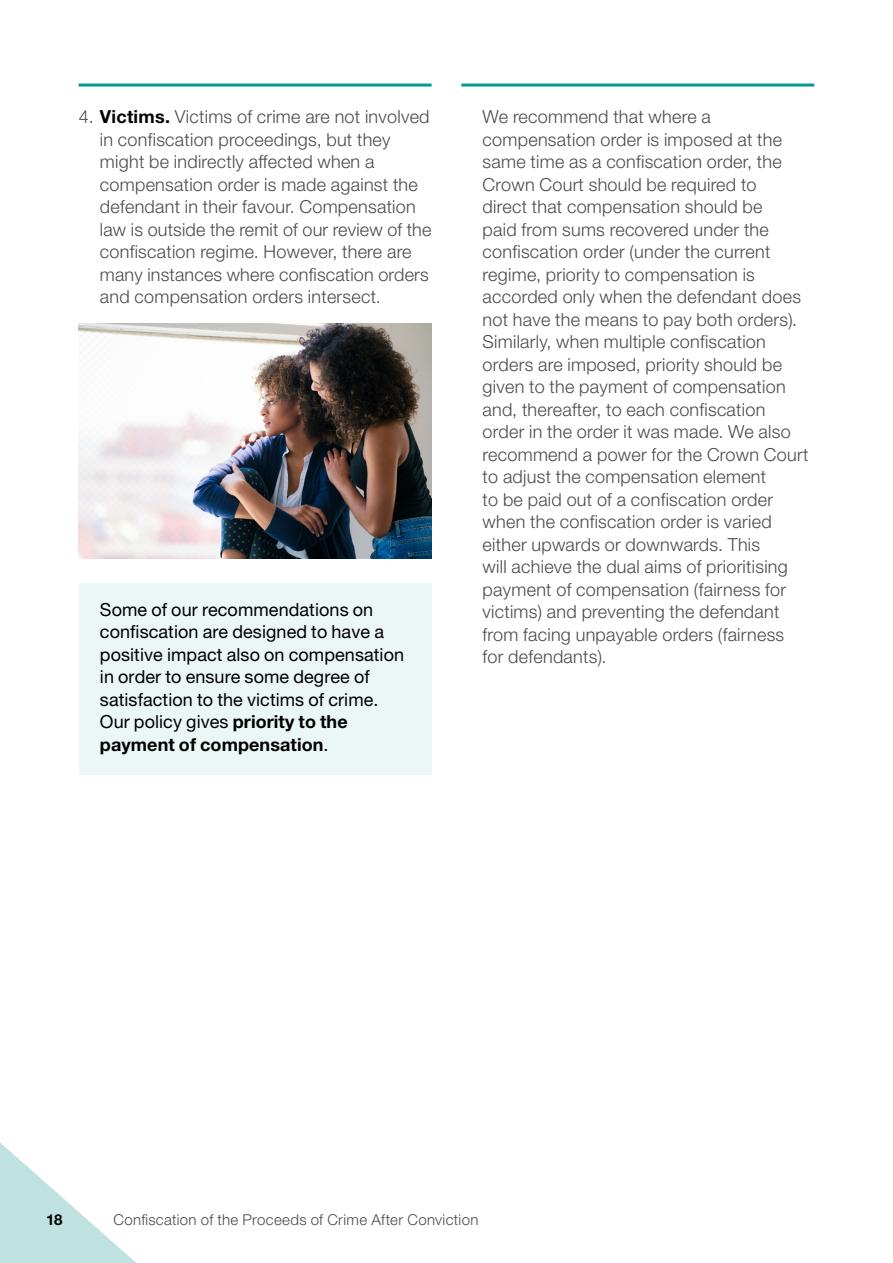
<style>
.page{position:relative;width:893px;height:1263px;background:#fff}
.page>*{position:absolute;margin:0;border:0;box-sizing:border-box;transform-origin:0 0}
.Body_Text___Indent{font:300 18px/22.5px "Helvetica Neue LT Pro";letter-spacing:.015em;color:#4a4a49}
.Shaded_Box_body_text{font:18px/22.5px "Helvetica Neue LT Pro";letter-spacing:.005em;color:#000}
.t1{font:300 15px "Helvetica Neue LT Pro";letter-spacing:.025em;color:#4a4a49}
.t2{font:700 15px "Helvetica Neue LT Pro";color:#000}
.s1{font-weight:700;color:#000}
.s2{font-weight:700}
</style>
<div class="page">
<div style="left:79px;top:584px;width:353px;height:191px;background:#ebf6f6"></div>
<img style="left:79px;top:323px;width:353px;height:236px">
<hr style="left:79px;top:84px;width:353px;height:3px;background:#009a96">
<hr style="left:461px;top:84px;width:353px;height:3px;background:#009a96">
<svg style="left:0;top:1142px;width:136px;height:121px"></svg>
<p class="Body_Text___Indent" style="left:100px;top:105px;width:333px;text-indent:-21px">4. <span class="s1">Victims.</span> Victims of crime are not involved in confiscation proceedings, but they might be indirectly affected when a compensation order is made against the defendant in their favour. Compensation law is outside the remit of our review of the confiscation regime. However, there are many instances where confiscation orders and compensation orders intersect.</p>
<p class="Shaded_Box_body_text" style="left:100px;top:598px;width:306px">Some of our recommendations on confiscation are designed to have a positive impact also on compensation in order to ensure some degree of satisfaction to the victims of crime.<br>Our policy gives <span class="s2">priority to the payment of compensation</span>.</p>
<p class="Body_Text___Indent" style="left:483px;top:105px;width:327px">We recommend that where a compensation order is imposed at the same time as a confiscation order, the Crown Court should be required to<br>direct that compensation should be<br>paid from sums recovered under the confiscation order (under the current regime, priority to compensation is accorded only when the defendant does not have the means to pay both orders).<br>Similarly, when multiple confiscation orders are imposed, priority should be given to the payment of compensation and, thereafter, to each confiscation order in the order it was made. We also recommend a power for the Crown Court to adjust the compensation element<br>to be paid out of a confiscation order when the confiscation order is varied either upwards or downwards. This<br>will achieve the dual aims of prioritising payment of compensation (fairness for victims) and preventing the defendant from facing unpayable orders (fairness for defendants).</p>
<p class="t2" style="left:46px;top:1210px;width:18px">18</p>
<p class="t1" style="left:113px;top:1210px;width:367px">Confiscation of the Proceeds of Crime After Conviction</p>
</div>
